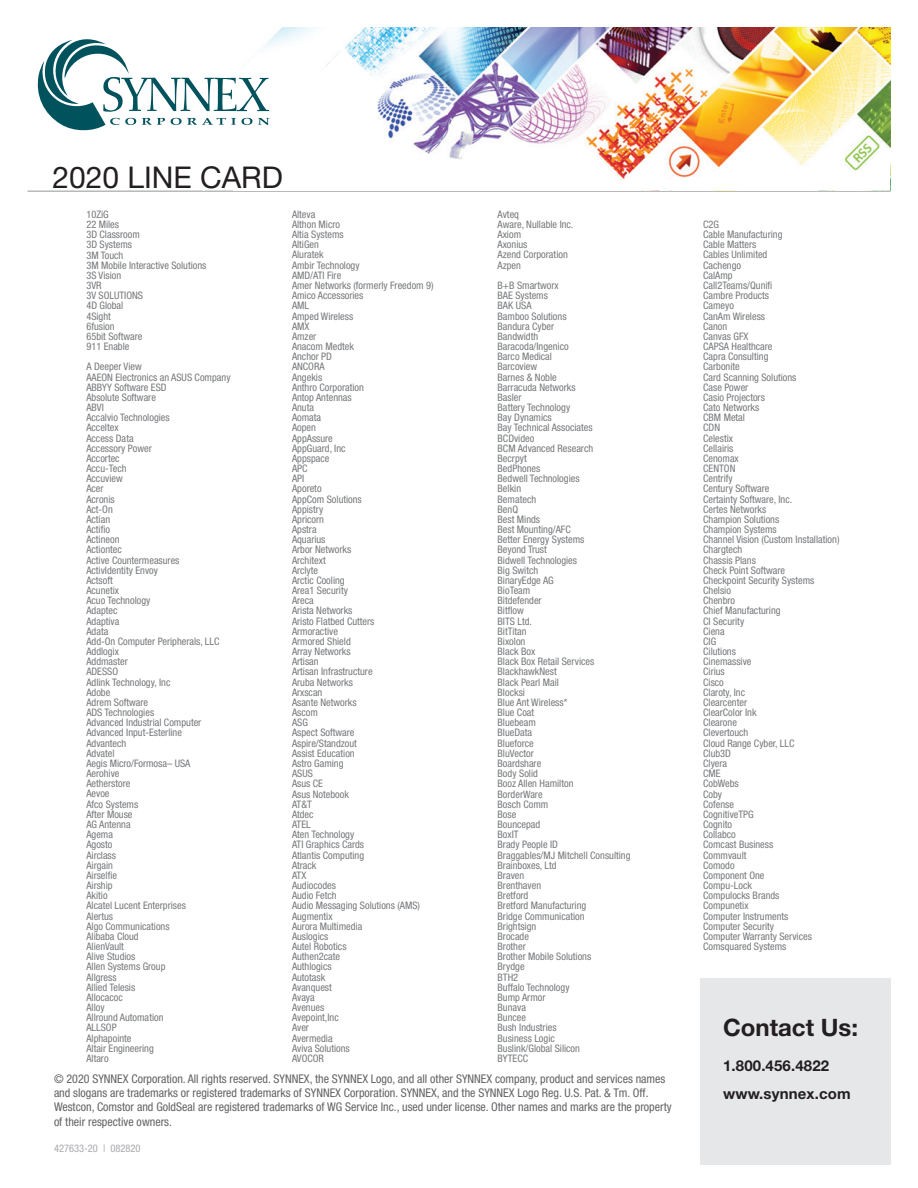
<style>
.page{position:relative;width:918px;height:1188px;background:#fff}
.page>*{position:absolute;margin:0;border:0;box-sizing:border-box;transform-origin:0 0}
.t1{font:30px "Helvetica Neue LT Std";color:#231f20}
.t2{font:700 24px "Helvetica Neue LT Std";color:#231f20}
.t3{font:700 15px/27.3px "Helvetica Neue LT Std";letter-spacing:.01em;color:#231f20}
.t4{font:condensed 12px/14.4px "Helvetica Neue LT Std";color:#636366}
.t5{font:condensed 10.5px "Helvetica Neue LT Std";color:#a8a9ad}
.t6{font:condensed 10.35px/10.2px "Helvetica Neue LT Std";color:#76787b}
</style>
<div class="page">
<hr style="left:27px;top:191px;width:863px;height:1px;background:#939598">
<div style="left:701px;top:978px;width:190px;height:186px;background:#e6e7e9"></div>
<img style="left:271px;top:28px;width:619px;height:150px">
<svg style="left:613px;top:157px;width:68px;height:34px"></svg>
<svg style="left:697px;top:128px;width:193px;height:63px"></svg>
<svg style="left:38px;top:39px;width:348px;height:152px"></svg>
<h1 class="t1" style="left:52px;top:160px;width:232px">2020 LINE CARD</h1>
<p class="t6" style="left:86px;top:209px;width:122px">10ZiG<br>22 Miles<br>3D Classroom<br>3D Systems<br>3M Touch<br>3M Mobile Interactive Solutions<br>3S Vision<br>3VR<br>3V SOLUTIONS<br>4D Global<br>4Sight<br>6fusion<br>65bit Software<br>911 Enable</p>
<p class="t6" style="left:86px;top:362px;width:146px">A Deeper View<br>AAEON Electronics an ASUS Company<br>ABBYY Software ESD<br>Absolute Software<br>ABVI<br>Accalvio Technologies<br>Acceltex<br>Access Data<br>Accessory Power<br>Accortec<br>Accu-Tech<br>Accuview<br>Acer<br>Acronis<br>Act-On<br>Actian<br>Actifio<br>Actineon<br>Actiontec<br>Active Countermeasures<br>ActivIdentity Envoy<br>Actsoft<br>Acunetix<br>Acuo Technology<br>Adaptec<br>Adaptiva<br>Adata<br>Add-On Computer Peripherals, LLC<br>Addlogix<br>Addmaster<br>ADESSO<br>Adlink Technology, Inc<br>Adobe<br>Adrem Software<br>ADS Technologies<br>Advanced Industrial Computer<br>Advanced Input-Esterline<br>Advantech<br>Advatel<br>Aegis Micro/Formosa– USA<br>Aerohive<br>Aetherstore<br>Aevoe<br>Afco Systems<br>After Mouse<br>AG Antenna<br>Agema<br>Agosto<br>Airclass<br>Airgain<br>Airselfie<br>Airship<br>Akitio<br>Alcatel Lucent Enterprises<br>Alertus<br>Algo Communications<br>Alibaba Cloud<br>AlienVault<br>Alive Studios<br>Allen Systems Group<br>Allgress<br>Allied Telesis<br>Allocacoc<br>Alloy<br>Allround Automation<br>ALLSOP<br>Alphapointe<br>Altair Engineering<br>Altaro</p>
<p class="t6" style="left:292px;top:209px;width:143px">Alteva<br>Althon Micro<br>Altia Systems<br>AltiGen<br>Aluratek<br>Ambir Technology<br>AMD/ATI Fire<br>Amer Networks (formerly Freedom 9)<br>Amico Accessories<br>AML<br>Amped Wireless<br>AMX<br>Amzer<br>Anacom Medtek<br>Anchor PD<br>ANCORA<br>Angekis<br>Anthro Corporation<br>Antop Antennas<br>Anuta<br>Aomata<br>Aopen<br>AppAssure<br>AppGuard, Inc<br>Appspace<br>APC<br>API<br>Aporeto<br>AppCom Solutions<br>Appistry<br>Apricorn<br>Apstra<br>Aquarius<br>Arbor Networks<br>Architext<br>Arclyte<br>Arctic Cooling<br>Area1 Security<br>Areca<br>Arista Networks<br>Aristo Flatbed Cutters<br>Armoractive<br>Armored Shield<br>Array Networks<br>Artisan<br>Artisan Infrastructure<br>Aruba Networks<br>Arxscan<br>Asante Networks<br>Ascom<br>ASG<br>Aspect Software<br>Aspire/Standzout<br>Assist Education<br>Astro Gaming<br>ASUS<br>Asus CE<br>Asus Notebook<br>AT&amp;T<br>Atdec<br>ATEL<br>Aten Technology<br>ATI Graphics Cards<br>Atlantis Computing<br>Atrack<br>ATX<br>Audiocodes<br>Audio Fetch<br>Audio Messaging Solutions (AMS)<br>Augmentix<br>Aurora Multimedia<br>Auslogics<br>Autel Robotics<br>Authen2cate<br>Authlogics<br>Autotask<br>Avanquest<br>Avaya<br>Avenues<br>Avepoint,Inc<br>Aver<br>Avermedia<br>Aviva Solutions<br>AVOCOR</p>
<p class="t6" style="left:498px;top:209px;width:77px">Avteq<br>Aware, Nullable Inc.<br>Axiom<br>Axonius<br>Azend Corporation<br>Azpen</p>
<p class="t6" style="left:498px;top:280px;width:134px">B+B Smartworx<br>BAE Systems<br>BAK USA<br>Bamboo Solutions<br>Bandura Cyber<br>Bandwidth<br>Baracoda/Ingenico<br>Barco Medical<br>Barcoview<br>Barnes &amp; Noble<br>Barracuda Networks<br>Basler<br>Battery Technology<br>Bay Dynamics<br>Bay Technical Associates<br>BCDvideo<br>BCM Advanced Research<br>Becrpyt<br>BedPhones<br>Bedwell Technologies<br>Belkin<br>Bematech<br>BenQ<br>Best Minds<br>Best Mounting/AFC<br>Better Energy Systems<br>Beyond Trust<br>Bidwell Technologies<br>Big Switch<br>BinaryEdge AG<br>BioTeam<br>Bitdefender<br>Bitflow<br>BITS Ltd.<br>BitTitan<br>Bixolon<br>Black Box<br>Black Box Retail Services<br>BlackhawkNest<br>Black Pearl Mail<br>Blocksi<br>Blue Ant Wireless*<br>Blue Coat<br>Bluebeam<br>BlueData<br>Blueforce<br>BluVector<br>Boardshare<br>Body Solid<br>Booz Allen Hamilton<br>BorderWare<br>Bosch Comm<br>Bose<br>Bouncepad<br>BoxIT<br>Brady People ID<br>Braggables/MJ Mitchell Consulting<br>Brainboxes, Ltd<br>Braven<br>Brenthaven<br>Bretford<br>Bretford Manufacturing<br>Bridge Communication<br>Brightsign<br>Brocade<br>Brother<br>Brother Mobile Solutions<br>Brydge<br>BTH2<br>Buffalo Technology<br>Bump Armor<br>Bunava<br>Buncee<br>Bush Industries<br>Business Logic<br>Buslink/Global Silicon<br>BYTECC</p>
<p class="t4" style="left:54px;top:1071px;width:619px">© 2020 SYNNEX Corporation. All rights reserved. SYNNEX, the SYNNEX Logo, and all other SYNNEX company, product and services names and slogans are trademarks or registered trademarks of SYNNEX Corporation. SYNNEX, and the SYNNEX Logo Reg. U.S. Pat. &amp; Tm. Off.<br>Westcon, Comstor and GoldSeal are registered trademarks of WG Service Inc., used under license. Other names and marks are the property of their respective owners.</p>
<p class="t5" style="left:54px;top:1142px;width:88px">427633-20 | 082820</p>
<p class="t6" style="left:703px;top:219px;width:138px">C2G<br>Cable Manufacturing<br>Cable Matters<br>Cables Unlimited<br>Cachengo<br>CalAmp<br>Call2Teams/Qunifi<br>Cambre Products<br>Cameyo<br>CanAm Wireless<br>Canon<br>Canvas GFX<br>CAPSA Healthcare<br>Capra Consulting<br>Carbonite<br>Card Scanning Solutions<br>Case Power<br>Casio Projectors<br>Cato Networks<br>CBM Metal<br>CDN<br>Celestix<br>Cellairis<br>Cenomax<br>CENTON<br>Centrify<br>Century Software<br>Certainty Software, Inc.<br>Certes Networks<br>Champion Solutions<br>Champion Systems<br>Channel Vision (Custom Installation)<br>Chargtech<br>Chassis Plans<br>Check Point Software<br>Checkpoint Security Systems<br>Chelsio<br>Chenbro<br>Chief Manufacturing<br>CI Security<br>Ciena<br>CIG<br>Cilutions<br>Cinemassive<br>Cirius<br>Cisco<br>Claroty, Inc<br>Clearcenter<br>ClearColor Ink<br>Clearone<br>Clevertouch<br>Cloud Range Cyber, LLC<br>Club3D<br>Clyera<br>CME<br>CobWebs<br>Coby<br>Cofense<br>CognitiveTPG<br>Cognito<br>Collabco<br>Comcast Business<br>Commvault<br>Comodo<br>Component One<br>Compu-Lock<br>Compulocks Brands<br>Compunetix<br>Computer Instruments<br>Computer Security<br>Computer Warranty Services<br>Comsquared Systems</p>
<h2 class="t2" style="left:723px;top:1012px;width:137px">Contact Us:</h2>
<h3 class="t3" style="left:723px;top:1052px;width:129px">1.800.456.4822 www.synnex.com</h3>
</div>
